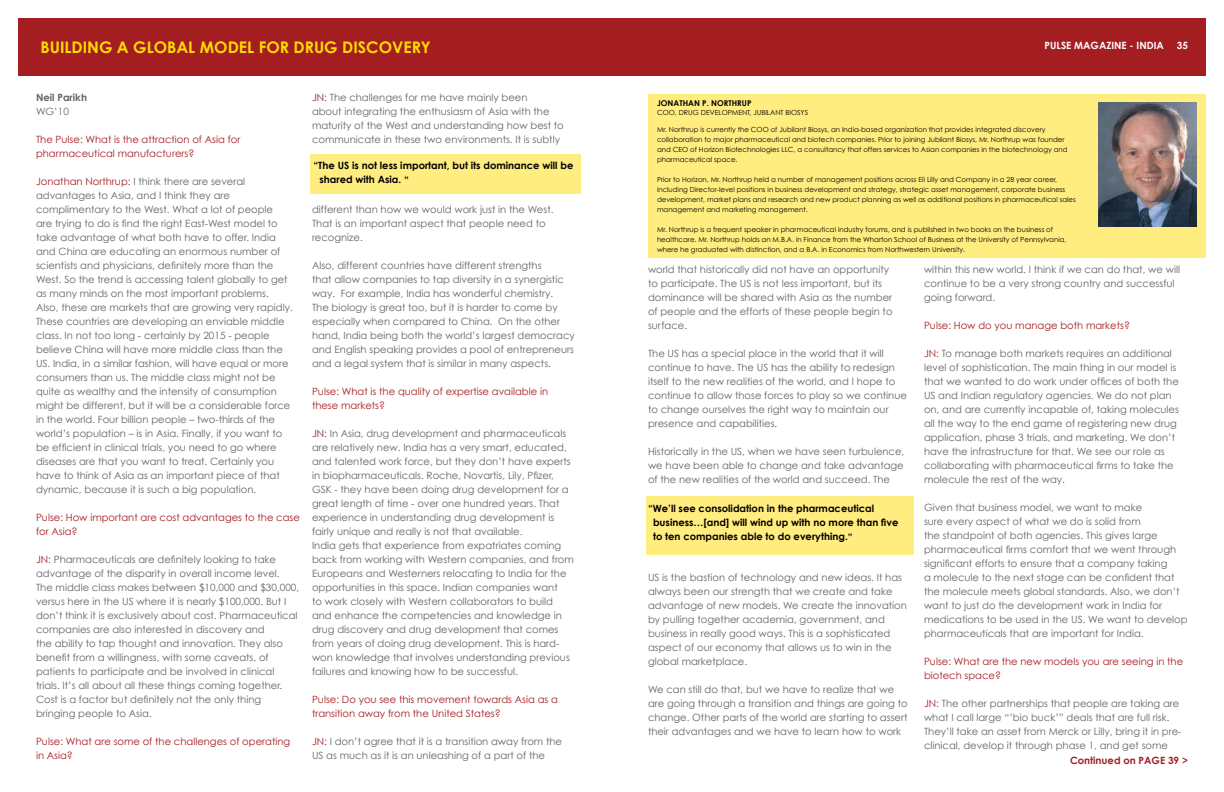
<style>
.page{position:relative;width:1224px;height:792px;background:#fff}
.page>*{position:absolute;margin:0;border:0;box-sizing:border-box;transform-origin:0 0}
.t1{font:700 16px "Century Gothic";color:#ffdb00}
.t2{font:10px/14px "Century Gothic";color:#636466}
.t3{font:10px/14px "Century Gothic";color:#a41d21}
.t4{font:700 10px/14px "Century Gothic";color:#000}
.t5{font:700 10px "Century Gothic";color:#fff}
.t6{font:700 10px "Century Gothic";color:#a41d21}
.t7{font:700 10px "Century Gothic";color:#636466}
.t8{font:700 8px "Century Gothic";color:#000}
.t9{font:7px/10px "Century Gothic";color:#000}
.s1{color:#a41d21}
</style>
<div class="page">
<div style="left:18px;top:18px;width:1188px;height:58px;background:#a41d21"></div>
<div style="left:648px;top:94px;width:558px;height:164px;background:#ffed80"></div>
<img style="left:1099px;top:103px;width:98px;height:124px">
<div style="left:310px;top:154px;width:271px;height:40px;background:#ffed80"></div>
<div style="left:646px;top:496px;width:268px;height:59px;background:#ffed80"></div>
<h1 class="t1" style="left:40px;top:37px;width:117px">Building a Global</h1>
<h1 class="t1" style="left:200px;top:37px;width:70px">Model for</h1>
<h1 class="t1" style="left:294px;top:37px;width:12px">Drug</h1>
<h1 class="t1" style="left:342px;top:37px;width:28px">Disco</h1>
<h1 class="t1" style="left:392px;top:37px;width:40px">very</h1>
<p class="t7" style="left:36px;top:91px;width:52px">N eil Parikh</p>
<p class="t2" style="left:36px;top:105px;width:34px">WG’10</p>
<p class="t3" style="left:36px;top:133px;width:206px">The Pulse: What is the attraction of Asia for pharmaceutical manufacturers?</p>
<p class="t2" style="left:36px;top:175px;width:258px"><span class="s1">Jonathan Northrup:</span> I think there are several advantages to Asia, and I think they are complimentary to the West. What a lot of people<br>are trying to do is find the right East-West model to take advantage of what both have to offer. India and China are educating an enormous number of scientists and physicians, definitely more than the West. So the trend is accessing talent globally to get as many minds on the most important problems.<br>Also, these are markets that are growing very rapidly.<br>These countries are developing an enviable middle class. In not too long - certainly by 2015 - people believe China will have more middle class than the<br>US . India, in a similar fashion, will have equal or more consumers than us. The middle class might not be quite as wealthy and the intensity of consumption might be different, but it will be a considerable force in the world. Four billion people – two-thirds of the world’s population – is in Asia. Finally, if you want to be efficient in clinical trials, you need to go where diseases are that you want to treat. Certainly you have to think of Asia as an important piece of that dynamic, because it is such a big population.</p>
<p class="t3" style="left:36px;top:511px;width:266px">Pulse: H ow important are cost advantages to the case for Asia?</p>
<p class="t2" style="left:36px;top:553px;width:265px"><span class="s1">JN :</span> Pharmaceuticals are definitely looking to take advantage of the disparity in overall income level.<br>The middle class makes between $10,000 and $30,000, versus here in the US where it is nearly $100,000. But I don’t think it is exclusively about cost. Pharmaceutical companies are also interested in discovery and<br>the ability to tap thought and innovation. They also benefit from a willingness, with some caveats, of patients to participate and be involved in clinical trials. It’s all about all these things coming together.<br>Cost is a factor but definitely not the only thing bringing people to Asia.</p>
<p class="t3" style="left:36px;top:735px;width:256px">Pulse: What are some of the challenges of operating in Asia?</p>
<p class="t2" style="left:312px;top:91px;width:253px"><span class="s1">JN :</span> The challenges for me have mainly been<br>about integrating the enthusiasm of Asia with the maturity of the West and understanding how best to communicate in these two environments. It is subtly</p>
<p class="t4" style="left:320px;top:158px;width:255px;text-indent:-6px">“The US is not less important, but its dominance will be shared with Asia. ”</p>
<p class="t2" style="left:312px;top:203px;width:243px">different than how we would work just in the West.<br>That is an important aspect that people need to recognize.</p>
<p class="t2" style="left:312px;top:259px;width:264px">Also, different countries have different strengths<br>that allow companies to tap diversity in a synergistic way. For example, India has wonderful chemistry.<br>The biology is great too, but it is harder to come by especially when compared to China. On the other hand, India being both the world’s largest democracy and English speaking provides a pool of entrepreneurs and a legal system that is similar in many aspects.</p>
<p class="t3" style="left:312px;top:385px;width:238px">Pulse: What is the quality of expertise available in these markets?</p>
<p class="t2" style="left:312px;top:427px;width:263px"><span class="s1">JN :</span> In Asia, drug development and pharmaceuticals are relatively new. India has a very smart, educated, and talented work force, but they don’t have experts in biopharmaceuticals. Roche, Novartis, Lily, Pfizer,<br>GSK - they have been doing drug development for a great length of time - over one hundred years. That experience in understanding drug development is fairly unique and really is not that available.<br>India gets that experience from expatriates coming back from working with Western companies, and from Europeans and Westerners relocating to India for the opportunities in this space. Indian companies want<br>to work closely with Western collaborators to build and enhance the competencies and knowledge in drug discovery and drug development that comes from years of doing drug development. This is hard&shy;won knowledge that involves understanding previous failures and knowing how to be successful.</p>
<p class="t3" style="left:312px;top:693px;width:248px">Pulse: Do you see this movement towards Asia as a transition away from the U nited States?</p>
<p class="t2" style="left:312px;top:735px;width:252px"><span class="s1">JN :</span> I don’t agree that it is a transition away from the<br>US as much as it is an unleashing of a part of the</p>
<p class="t5" style="left:1045px;top:39px;width:120px">PULSE MAGAZINE - in dia</p>
<p class="t5" style="left:1177px;top:39px;width:13px">35</p>
<p class="t8" style="left:657px;top:98px;width:11px">Jonathan</p>
<p class="t8" style="left:702px;top:98px;width:21px">P. Northrup</p>
<p class="t9" style="left:657px;top:107px;width:7px">COO</p>
<p class="t9" style="left:675px;top:107px;width:135px">, Drug Development, Jubilant Biosys</p>
<p class="t9" style="left:657px;top:125px;width:101px">Mr. N orthrup is currently the COO</p>
<p class="t9" style="left:657px;top:125px;width:409px;text-indent:114px">of Jubilant Biosys, an India-based organization that provides integrated discovery collaboration to major pharmaceutical and biotech companies. Prior to joining Jubilant Biosys, Mr. N orthrup was founder and CEO</p>
<p class="t9" style="left:657px;top:145px;width:412px;text-indent:33px">of H orizon Biotechnologies LLC, a consultancy that offers services to Asian companies in the biotechnology and pharmaceutical space.</p>
<p class="t9" style="left:657px;top:175px;width:420px">Prior to H orizon, Mr. N orthrup held a number of management positions across Eli Lilly and Company in a 28 year career, including Director-level positions in business development and strategy, strategic asset management, corporate business development, market plans and research and new product planning as well as additional positions in pharmaceutical sales management and marketing management.</p>
<p class="t9" style="left:657px;top:225px;width:411px">Mr. N orthrup is a frequent speaker in pharmaceutical industry forums, and is published in two books on the business of healthcare. Mr. Northrup holds an M.B.A. in Finance from the Wharton School of Business at the U niversity of Pennsylvania, where he graduated with distinction, and a B.A. in Economics from N orthwestern U niversity.</p>
<p class="t2" style="left:648px;top:262px;width:246px">world that historically did not have an opportunity to participate. The US is not less important, but its dominance will be shared with Asia as the number of people and the efforts of these people begin to surface.</p>
<p class="t2" style="left:648px;top:346px;width:261px">The US has a special place in the world that it will continue to have. The US has the ability to redesign itself to the new realities of the world, and I hope to continue to allow those forces to play so we continue to change ourselves the right way to maintain our presence and capabilities.</p>
<p class="t2" style="left:648px;top:444px;width:258px;text-align:justify">Historically in the US, when we have seen turbulence, we have been able to change and take advantage of the new realities of the world and succeed. The</p>
<p class="t4" style="left:653px;top:501px;width:247px;text-indent:-5px">“We’ll see consolidation in the pharmaceutical business…[and] will wind up with no more than five to ten companies able to do everything.”</p>
<p class="t2" style="left:648px;top:570px;width:260px">US is the bastion of technology and new ideas. It has always been our strength that we create and take advantage of new models. We create the innovation by pulling together academia, government, and business in really good ways. This is a sophisticated aspect of our economy that allows us to win in the global marketplace.</p>
<p class="t2" style="left:648px;top:682px;width:261px">We can still do that, but we have to realize that we are going through a transition and things are going to change. Other parts of the world are starting to assert their advantages and we have to learn how to work</p>
<p class="t2" style="left:924px;top:262px;width:258px">within this new world. I think if we can do that, we will continue to be a very strong country and successful going forward.</p>
<p class="t3" style="left:924px;top:318px;width:207px">Pulse: How do you manage both markets?</p>
<p class="t2" style="left:924px;top:346px;width:257px"><span class="s1">JN :</span> To manage both markets requires an additional level of sophistication. The main thing in our model is that we wanted to do work under offices of both the US and Indian regulatory agencies. We do not plan on, and are currently incapable of, taking molecules all the way to the end game of registering new drug application, phase 3 trials, and marketing. We don’t have the infrastructure for that. We see our role as collaborating with pharmaceutical firms to take the molecule the rest of the way.</p>
<p class="t2" style="left:924px;top:500px;width:265px">Given that business model, we want to make<br>sure every aspect of what we do is solid from<br>the standpoint of both agencies. This gives large pharmaceutical firms comfort that we went through significant efforts to ensure that a company taking<br>a molecule to the next stage can be confident that the molecule meets global standards. Also, we don’t want to just do the development work in India for medications to be used in the US . We want to develop pharmaceuticals that are important for India.</p>
<p class="t3" style="left:924px;top:654px;width:261px">Pulse: What are the new models you are seeing in the biotech space?</p>
<p class="t2" style="left:924px;top:696px;width:259px"><span class="s1">JN :</span> The other partnerships that people are taking are what I call large “’bio buck’” deals that are full risk.<br>They’ll take an asset from Merck or Lilly, bring it in pre&shy;clinical, develop it through phase 1, and get some</p>
<p class="t6" style="left:1070px;top:754px;width:119px">Continued on PAGE 39 &gt;</p>
</div>
